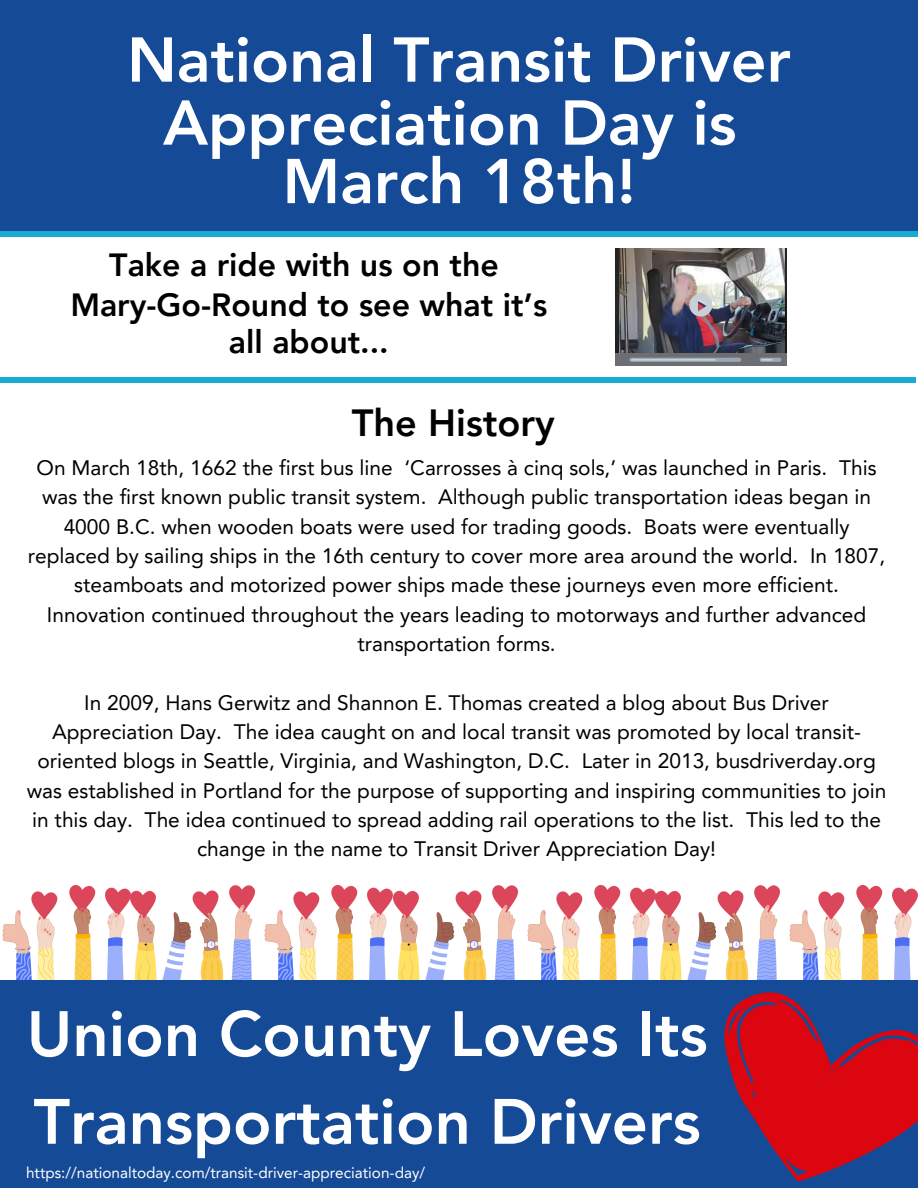
<style>
.page{position:relative;width:918px;height:1188px;background:#fff}
.page>*{position:absolute;margin:0;border:0;box-sizing:border-box;transform-origin:0 0}
.t1{font:800 63.3px/87.8px "Avenir LT Pro";color:#fff}
.t2{font:800 62.55px/60.8px "Avenir LT Pro";color:#fff;text-align:center}
.t3{font:800 37.8px "Avenir LT Pro";color:#000}
.t4{font:800 32.1px/40.5px "Avenir LT Pro";color:#000;text-align:center}
.t5{font:21px/29.2px "Avenir LT Pro";color:#000;text-align:center}
.t6{font:15.3px "Avenir LT Pro";color:#fff}
</style>
<div class="page">
<div style="left:0;top:0;width:918px;height:234px;background:#144a96"></div>
<div style="left:0;top:232px;width:918px;height:5px;background:#18abd4"></div>
<div style="left:0;top:980px;width:918px;height:208px;background:#144a96"></div>
<img style="left:2px;top:885px;width:915px;height:95px">
<svg style="left:688px;top:978px;width:230px;height:204px"></svg>
<div style="left:0;top:377px;width:916px;height:6px;background:#18abd4"></div>
<img style="left:615px;top:249px;width:172px;height:105px">
<div style="left:615px;top:354px;width:172px;height:12px;background:#6d6e71"></div>
<svg style="left:629px;top:358px;width:152px;height:4px"></svg>
<svg style="left:689px;top:294px;width:23px;height:23px"></svg>
<h1 class="t2" style="left:127px;top:35px;width:665px">National Transit Driver<br>Appreciation Day is<br>March 18th!</h1>
<p class="t4" style="left:70px;top:247px;width:478px">Take a ride with us on the<br>Mary-Go-Round to see what it’s</p>
<p class="t4" style="left:229px;top:325px;width:161px">all about...</p>
<h4 class="t3" style="left:352px;top:408px;width:205px">The History</h4>
<p class="t5" style="left:28px;top:455px;width:859px">On March 18th, 1662 the first bus line ‘Carrosses à cinq sols,’ was launched in Paris. This was the first known public transit system. Although public transportation ideas began in 4000 B.C. when wooden boats were used for trading goods. Boats were eventually replaced by sailing ships in the 16th century to cover more area around the world. In 1807, steamboats and motorized power ships made these journeys even more efficient.<br>Innovation continued throughout the years leading to motorways and further advanced transportation forms.</p>
<h2 class="t5" style="left:27px;top:690px;width:861px">In 2009, Hans Gerwitz and Shannon E. Thomas created a blog about Bus Driver Appreciation Day. The idea caught on and local transit was promoted by local transit&shy;oriented blogs in Seattle, Virginia, and Washington, D.C. Later in 2013, busdriverday.org was established in Portland for the purpose of supporting and inspiring communities to join in this day. The idea continued to spread adding rail operations to the list. This led to the change in the name to Transit Driver Appreciation Day!</h2>
<h3 class="t1" style="left:27px;top:996px;width:683px">Union County Loves Its<br>Transportation Drivers</h3>
<h4 class="t6" style="left:26px;top:1166px;width:400px">https://nationaltoday.com/transit-driver-appreciation-day/</h4>
</div>
